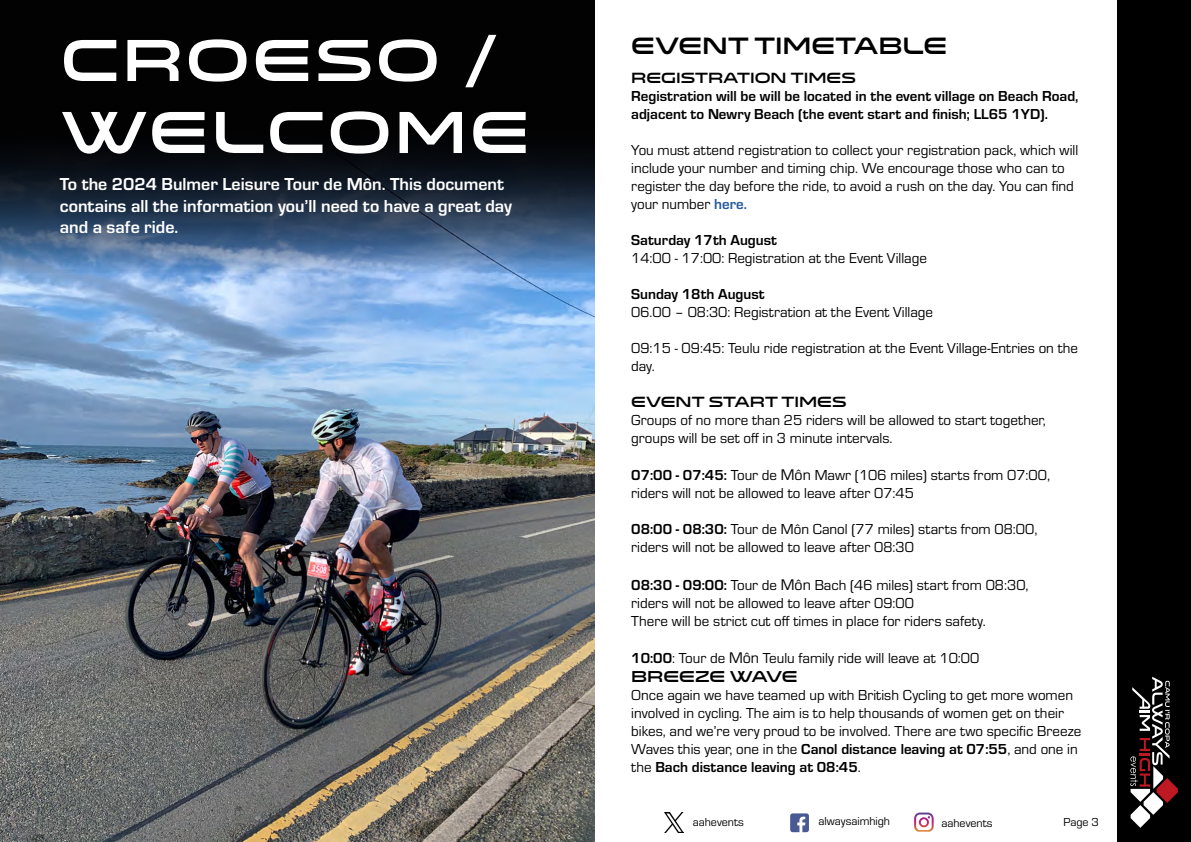
<style>
.page{position:relative;width:1191px;height:842px;background:#fff}
.page>*{position:absolute;margin:0;border:0;box-sizing:border-box;transform-origin:0 0}
.t1{font:60px/72px "Venera 900";letter-spacing:.05em;color:#fff}
.t2{font:24px "Venera 900";color:#000}
.t3{font:700 18px/21.6px "Eurostile";color:#fff}
.t4{font:16px "Venera 900";letter-spacing:-.005em;color:#000}
.t5{font:15px/18px "Eurostile";color:#000}
.t6{font:700 15px/18px "Eurostile";color:#000}
.t7{font:15px "Venera 900";color:#000}
.t8{font:12px "Eurostile";color:#000}
.t9{font:12px "Eurostile";color:#010202}
.s1{font-weight:700;color:#275b9b}
.s2{font-weight:700}
.s3{font-size:16px}
</style>
<div class="page">
<div style="left:1117px;top:0;width:74px;height:842px;background:#000"></div>
<svg style="left:1130px;top:677px;width:47px;height:151px"></svg>
<svg style="left:790px;top:813px;width:19px;height:19px"></svg>
<svg style="left:914px;top:812px;width:19px;height:20px"></svg>
<img style="left:664px;top:812px;width:20px;height:21px">
<img style="left:0;top:272px;width:595px;height:570px">
<svg style="left:0;top:0;width:595px;height:272px;fill:#020304"></svg>
<h1 class="t1" style="left:61px;top:25px;width:470px">CROESO /<br>WELCOME</h1>
<h2 class="t2" style="left:631px;top:31px;width:317px">EVENT TIMETABLE</h2>
<p class="t7" style="left:631px;top:69px;width:226px">REGISTRATION TIMES</p>
<p class="t6" style="left:631px;top:86px;width:449px">Registration will be will be located in the event village on Beach Road, adjacent to Newry Beach (the event start and finish; LL65 1YD).</p>
<p class="t5" style="left:631px;top:140px;width:448px">You must attend registration to collect your registration pack, which will include your number and timing chip. We encourage those who can to register the day before the ride, to avoid a rush on the day. You can find your number <span class="s1">here.</span></p>
<p class="t6" style="left:631px;top:230px;width:147px">Saturday 17th August</p>
<p class="t5" style="left:631px;top:248px;width:297px">14:00 - 17:00: Registration at the Event Village</p>
<p class="t6" style="left:631px;top:284px;width:135px">Sunday 18th August</p>
<p class="t5" style="left:631px;top:302px;width:303px">06.00 – 08:30: Registration at the Event Village</p>
<p class="t5" style="left:631px;top:338px;width:448px">09:15 - 09:45: Teulu ride registration at the Event Village-Entries on the day.</p>
<p class="t7" style="left:631px;top:393px;width:217px">EVENT START TIMES</p>
<p class="t5" style="left:631px;top:410px;width:416px">Groups of no more than 25 riders will be allowed to start together, groups will be set off in 3 minute intervals.</p>
<p class="t5" style="left:631px;top:466px;width:420px"><span class="s2">07:00 - 07:45:</span> Tour de <span class="s3">Môn</span> Mawr (106 miles) starts from 07:00, riders will not be allowed to leave after 07:45</p>
<p class="t5" style="left:631px;top:520px;width:407px"><span class="s2">08:00 - 08:30:</span> Tour de Môn Canol (77 miles) starts from 08:00, riders will not be allowed to leave after 08:30</p>
<p class="t5" style="left:631px;top:575px;width:399px"><span class="s2">08:30 - 09:00:</span> Tour de <span class="s3">Môn</span> Bach (46 miles) start from 08:30, riders will not be allowed to leave after 09:00<br>There will be strict cut off times in place for riders safety.</p>
<p class="t5" style="left:631px;top:648px;width:349px"><span class="s2">10:00</span>: Tour de <span class="s3">Môn</span> Teulu family ride will leave at 10:00</p>
<p class="t4" style="left:631px;top:667px;width:168px">BREEZE WAVE</p>
<p class="t5" style="left:631px;top:685px;width:451px">Once again we have teamed up with British Cycling to get more women involved in cycling. The aim is to help thousands of women get on their bikes, and we’re very proud to be involved. There are two specific Breeze Waves this year, one in the <span class="s2">Canol distance leaving at 07:55</span>, and one in the <span class="s2">Bach distance leaving at 08:45</span>.</p>
<p class="t3" style="left:60px;top:172px;width:454px">To the 2024 Bulmer Leisure Tour de Môn. This document contains all the information you’ll need to have a great day and a safe ride.</p>
<p class="t9" style="left:693px;top:814px;width:53px">aahevents</p>
<p class="t8" style="left:818px;top:813px;width:73px">alwaysaimhigh</p>
<p class="t8" style="left:941px;top:814px;width:53px">aahevents</p>
<p class="t8" style="left:1063px;top:813px;width:37px">Page 3</p>
</div>
